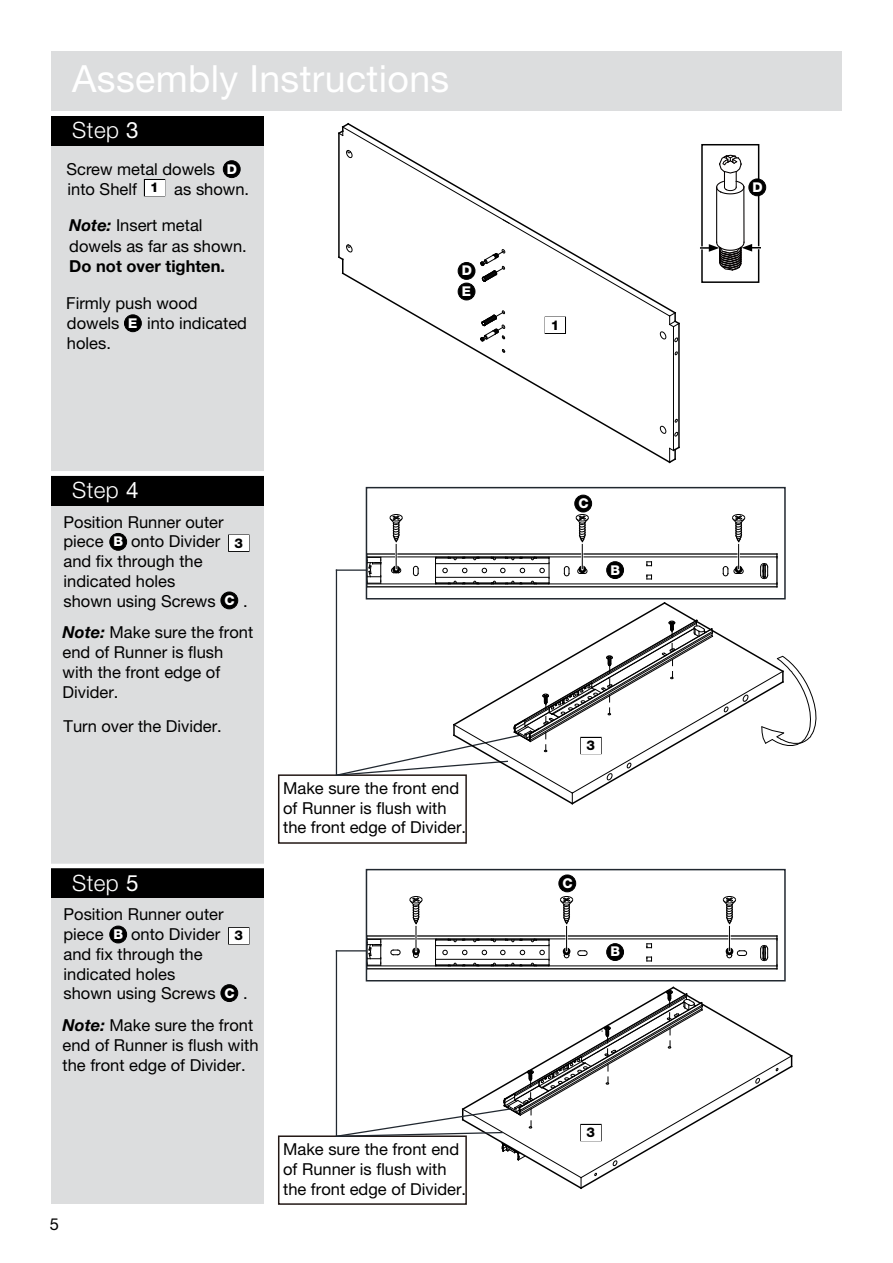
<style>
.page{position:relative;width:893px;height:1263px;background:#fff}
.page>*{position:absolute;margin:0;border:0;box-sizing:border-box;transform-origin:0 0}
.t1{font:37.5px "Helvetica Neue LT Pro";letter-spacing:.01em;color:#fff}
.t2{font:300 22.5px "Helvetica Neue LT Pro";letter-spacing:.02em;color:#fff}
.t3{font:16.5px/19.8px "Helvetica Neue LT Pro";color:#000}
.t4{font:700 16.5px "Helvetica Neue LT Pro";color:#000}
.t5{font:800 13.5px "Helvetica Neue LT Pro";color:#fff}
.t6{font:800 13.5px "Helvetica Neue LT Pro";color:#000}
.s1{font-weight:400}
.s2{font-weight:700;font-style:italic}
.s3{font-family:"Helvetica Neue LT"}
</style>
<div class="page">
<div style="left:51px;top:118px;width:213px;height:1085px;background:#dcddde"></div>
<div style="left:51px;top:51px;width:791px;height:60px;background:#dcddde"></div>
<div style="left:51px;top:116px;width:213px;height:30px;background:#000"></div>
<div style="left:223px;top:161px;width:17px;height:17px;background:#000;border-radius:50%"></div>
<div style="left:223px;top:161px;width:17px;height:17px;border:1px solid #000;border-radius:50%"></div>
<div style="left:144px;top:179px;width:21px;height:17px;border:2px solid #000"></div>
<div style="left:145px;top:180px;width:19px;height:16px;background:#fff"></div>
<div style="left:228px;top:534px;width:21px;height:18px;border:2px solid #000"></div>
<div style="left:229px;top:535px;width:20px;height:16px;background:#fff"></div>
<div style="left:51px;top:476px;width:212px;height:30px;background:#000"></div>
<div style="left:701px;top:144px;width:58px;height:139px;border:2px solid #000"></div>
<div style="left:749px;top:179px;width:17px;height:17px;background:#000;border-radius:50%"></div>
<div style="left:749px;top:179px;width:17px;height:17px;border:1px solid #000;border-radius:50%"></div>
<hr style="left:44px;top:471px;width:227px;height:4px;background:#fff">
<hr style="left:716px;top:187px;width:1px;height:55px;background:#040000">
<hr style="left:743px;top:187px;width:1px;height:55px;background:#040000">
<svg style="left:716px;top:154px;width:29px;height:41px"></svg>
<svg style="left:700px;top:241px;width:61px;height:30px"></svg>
<div style="left:278px;top:774px;width:189px;height:70px;border:2px solid #231815"></div>
<div style="left:575px;top:495px;width:17px;height:17px;background:#000;border-radius:50%"></div>
<div style="left:575px;top:495px;width:17px;height:17px;border:1px solid #000;border-radius:50%"></div>
<div style="left:607px;top:562px;width:16px;height:16px;background:#000;border-radius:50%"></div>
<div style="left:606px;top:561px;width:18px;height:18px;border:1px solid #000;border-radius:50%"></div>
<div style="left:607px;top:944px;width:16px;height:16px;background:#000;border-radius:50%"></div>
<div style="left:606px;top:943px;width:18px;height:18px;border:1px solid #000;border-radius:50%"></div>
<hr style="left:367px;top:584px;width:410px;height:1px;background:#000">
<hr style="left:367px;top:557px;width:410px;height:1px;background:#000">
<hr style="left:776px;top:558px;width:2px;height:25px;background:#000">
<svg style="left:646px;top:575px;width:6px;height:5px"></svg>
<svg style="left:646px;top:561px;width:6px;height:5px"></svg>
<hr style="left:367px;top:586px;width:410px;height:1px;background:#000">
<hr style="left:367px;top:553px;width:410px;height:2px;background:#000">
<svg style="left:435px;top:557px;width:115px;height:27px"></svg>
<svg style="left:413px;top:566px;width:6px;height:10px"></svg>
<svg style="left:369px;top:554px;width:12px;height:33px"></svg>
<svg style="left:564px;top:566px;width:6px;height:11px"></svg>
<svg style="left:760px;top:563px;width:8px;height:16px"></svg>
<svg style="left:389px;top:514px;width:14px;height:59px"></svg>
<svg style="left:576px;top:514px;width:13px;height:60px"></svg>
<svg style="left:722px;top:514px;width:23px;height:63px"></svg>
<div style="left:366px;top:487px;width:420px;height:112px;border:2px solid #212830"></div>
<div style="left:559px;top:875px;width:17px;height:17px;background:#000;border-radius:50%"></div>
<div style="left:559px;top:875px;width:17px;height:17px;border:1px solid #000;border-radius:50%"></div>
<hr style="left:367px;top:965px;width:410px;height:1px;background:#000">
<hr style="left:367px;top:938px;width:410px;height:1px;background:#000">
<hr style="left:776px;top:940px;width:2px;height:25px;background:#000">
<svg style="left:390px;top:949px;width:11px;height:6px"></svg>
<svg style="left:646px;top:957px;width:6px;height:5px"></svg>
<svg style="left:646px;top:943px;width:6px;height:5px"></svg>
<hr style="left:367px;top:968px;width:410px;height:1px;background:#000">
<hr style="left:367px;top:935px;width:410px;height:2px;background:#000">
<svg style="left:435px;top:938px;width:115px;height:28px"></svg>
<svg style="left:369px;top:936px;width:12px;height:33px"></svg>
<svg style="left:760px;top:945px;width:8px;height:16px"></svg>
<svg style="left:409px;top:896px;width:14px;height:62px"></svg>
<svg style="left:560px;top:896px;width:28px;height:62px"></svg>
<svg style="left:723px;top:896px;width:24px;height:62px"></svg>
<div style="left:366px;top:869px;width:420px;height:112px;border:2px solid #212830"></div>
<div style="left:124px;top:315px;width:17px;height:17px;background:#000;border-radius:50%"></div>
<div style="left:124px;top:315px;width:18px;height:17px;border:1px solid #000;border-radius:50%"></div>
<hr style="left:338px;top:133px;width:2px;height:124px;background:#000">
<svg style="left:348px;top:124px;width:210px;height:120px"></svg>
<svg style="left:346px;top:150px;width:6px;height:8px"></svg>
<svg style="left:338px;top:123px;width:12px;height:13px"></svg>
<svg style="left:338px;top:244px;width:342px;height:220px"></svg>
<hr style="left:336px;top:569px;width:30px;height:2px;background:#212830">
<hr style="left:336px;top:570px;width:1px;height:205px;background:#212830">
<div style="left:278px;top:1135px;width:189px;height:70px;border:2px solid #231815"></div>
<svg style="left:335px;top:985px;width:458px;height:205px"></svg>
<hr style="left:336px;top:950px;width:30px;height:1px;background:#212830">
<hr style="left:336px;top:951px;width:1px;height:185px;background:#212830">
<svg style="left:335px;top:601px;width:482px;height:205px"></svg>
<div style="left:110px;top:533px;width:17px;height:17px;background:#000;border-radius:50%"></div>
<div style="left:110px;top:533px;width:17px;height:17px;border:1px solid #000;border-radius:50%"></div>
<div style="left:221px;top:592px;width:17px;height:17px;background:#000;border-radius:50%"></div>
<div style="left:221px;top:592px;width:17px;height:17px;border:1px solid #000;border-radius:50%"></div>
<div style="left:228px;top:927px;width:21px;height:17px;border:2px solid #000"></div>
<div style="left:229px;top:928px;width:20px;height:16px;background:#fff"></div>
<div style="left:51px;top:868px;width:212px;height:30px;background:#000"></div>
<hr style="left:44px;top:864px;width:227px;height:4px;background:#fff">
<div style="left:110px;top:926px;width:17px;height:17px;background:#000;border-radius:50%"></div>
<div style="left:110px;top:926px;width:17px;height:17px;border:1px solid #000;border-radius:50%"></div>
<div style="left:221px;top:985px;width:17px;height:16px;background:#000;border-radius:50%"></div>
<div style="left:221px;top:984px;width:17px;height:18px;border:1px solid #000;border-radius:50%"></div>
<h1 class="t1" style="left:72px;top:55px;width:378px">Assembly Instructions</h1>
<h2 class="t2" style="left:72px;top:116px;width:68px">Step <span class="s1">3</span></h2>
<p class="t3" style="left:66px;top:158px;width:150px;line-height:20.4px">Screw metal dowels into Shelf</p>
<p class="t5" style="left:227px;top:161px;width:12px">D</p>
<p class="t6" style="left:150px;top:179px;width:10px">1</p>
<p class="t3" style="left:174px;top:179px;width:76px">as shown.</p>
<p class="t3" style="left:69px;top:215px;width:179px;line-height:20.4px"><span class="s2">Note:</span> Insert metal dowels as far as shown.</p>
<p class="t4" style="left:69px;top:256px;width:157px">Do not over tighten.</p>
<p class="t3" style="left:66px;top:293px;width:133px">Firmly push wood dowels</p>
<p class="t3" style="left:147px;top:313px;width:101px">into indicated</p>
<p class="t5" style="left:128px;top:315px;width:11px">E</p>
<p class="t3" style="left:67px;top:333px;width:46px">holes.</p>
<p class="t5" style="left:462px;top:262px;width:12px">D</p>
<p class="t5" style="left:462px;top:283px;width:11px">E</p>
<h2 class="t2" style="left:72px;top:476px;width:68px">Step <span class="s1">4</span></h2>
<p class="t3" style="left:64px;top:511px;width:162px">Position Runner outer piece</p>
<p class="t3" style="left:64px;top:531px;width:158px;text-indent:68px">onto Divider and fix through the indicated holes shown using Screws</p>
<p class="t5" style="left:113px;top:533px;width:11px">B</p>
<p class="t6" style="left:234px;top:535px;width:10px">3</p>
<p class="t5" style="left:224px;top:592px;width:12px">C</p>
<p class="t3" style="left:243px;top:590px;width:6px">.</p>
<p class="t3" style="left:63px;top:622px;width:192px"><span class="s2">Note:</span> Make sure the front end of Runner is flush with the front edge of<br>Divider<span class="s3">.</span></p>
<p class="t3" style="left:64px;top:716px;width:160px">Turn over the Divider.</p>
<h2 class="t2" style="left:72px;top:869px;width:68px">Step <span class="s1">5</span></h2>
<p class="t3" style="left:64px;top:904px;width:162px">Position Runner outer piece</p>
<p class="t3" style="left:64px;top:924px;width:158px;text-indent:68px">onto Divider and fix through the indicated holes shown using Screws</p>
<p class="t5" style="left:113px;top:926px;width:11px">B</p>
<p class="t6" style="left:234px;top:927px;width:10px">3</p>
<p class="t5" style="left:224px;top:985px;width:12px">C</p>
<p class="t3" style="left:63px;top:977px;width:192px;line-height:31.7px;text-indent:181px">.<br><span class="s2">Note:</span> Make sure the front</p>
<p class="t3" style="left:63px;top:1035px;width:197px">end of Runner is flush with the front edge of Divider<span class="s3">.</span></p>
<p class="t3" style="left:283px;top:778px;width:185px">Make sure the front end of Runner is flush with the front edge of Divider.</p>
<p class="t3" style="left:50px;top:1214px;width:11px">5</p>
<p class="t3" style="left:283px;top:1139px;width:185px">Make sure the front end of Runner is flush with the front edge of Divider.</p>
<p class="t6" style="left:551px;top:317px;width:10px">1</p>
<p class="t5" style="left:578px;top:495px;width:12px">C</p>
<p class="t5" style="left:610px;top:562px;width:11px">B</p>
<p class="t6" style="left:587px;top:737px;width:10px">3</p>
<p class="t5" style="left:562px;top:875px;width:12px">C</p>
<p class="t5" style="left:610px;top:944px;width:11px">B</p>
<p class="t6" style="left:587px;top:1124px;width:10px">3</p>
<p class="t5" style="left:752px;top:179px;width:12px">D</p>
</div>
